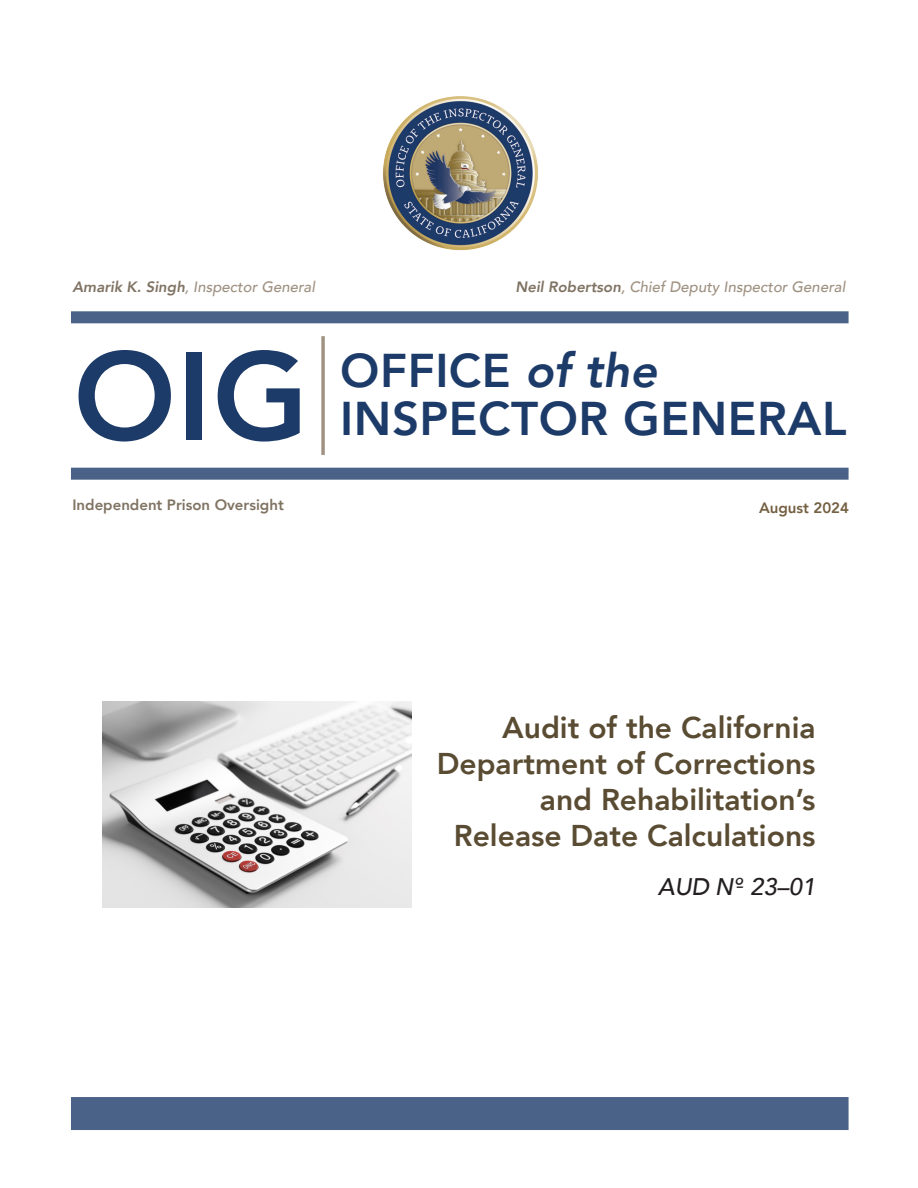
<style>
.page{position:relative;width:918px;height:1188px;background:#fff}
.page>*{position:absolute;margin:0;border:0;box-sizing:border-box;transform-origin:0 0}
.t1{font:800 123px "Avenir";color:#1d3b69}
.t2{font:800 47.25px "Avenir";letter-spacing:.01em;color:#1d3b69}
.t3{font:800 30px/36px "Avenir";color:#5a4c33;text-align:right}
.t4{font:italic 500 24px "Avenir";color:#231f20}
.t5{font:italic 500 15px "Avenir";color:#9e9181}
.t6{font:800 15px "Avenir";color:#7f7362}
.t7{font:800 15px "Avenir";color:#746042}
.s1{font-weight:800;color:#807363}
.s2{font-style:italic}
.s3{font-family:"Avenir Next"}
</style>
<div class="page">
<svg style="left:321px;top:336px;width:4px;height:119px"></svg>
<div style="left:71px;top:311px;width:778px;height:12px;background:#4a6287"></div>
<div style="left:71px;top:468px;width:778px;height:12px;background:#4a6287"></div>
<img style="left:383px;top:96px;width:155px;height:155px">
<div style="left:71px;top:1097px;width:778px;height:33px;background:#4a6287"></div>
<img style="left:102px;top:702px;width:310px;height:205px">
<p class="t5" style="left:72px;top:278px;width:244px"><span class="s1">Amarik K. Singh</span>, Inspector General</p>
<p class="t5" style="left:516px;top:278px;width:331px"><span class="s1">Neil Robertson</span>, Chief Deputy Inspector General</p>
<p class="t1" style="left:74px;top:301px;width:236px">OIG</p>
<p class="t2" style="left:340px;top:334px;width:318px">OFFICE <span class="s2">of the</span></p>
<p class="t2" style="left:340px;top:382px;width:508px">INSPECTOR GENERAL</p>
<p class="t6" style="left:72px;top:493px;width:213px">Independent Prison Oversight</p>
<p class="t7" style="left:759px;top:496px;width:91px">August 2024</p>
<p class="t3" style="left:437px;top:709px;width:380px">Audit of the California<br>Department of Corrections and Rehabilitation’s<br>Release Date Calculations</p>
<p class="t4" style="left:658px;top:872px;width:159px">AUD <span class="s3">№</span> 23–01</p>
</div>
